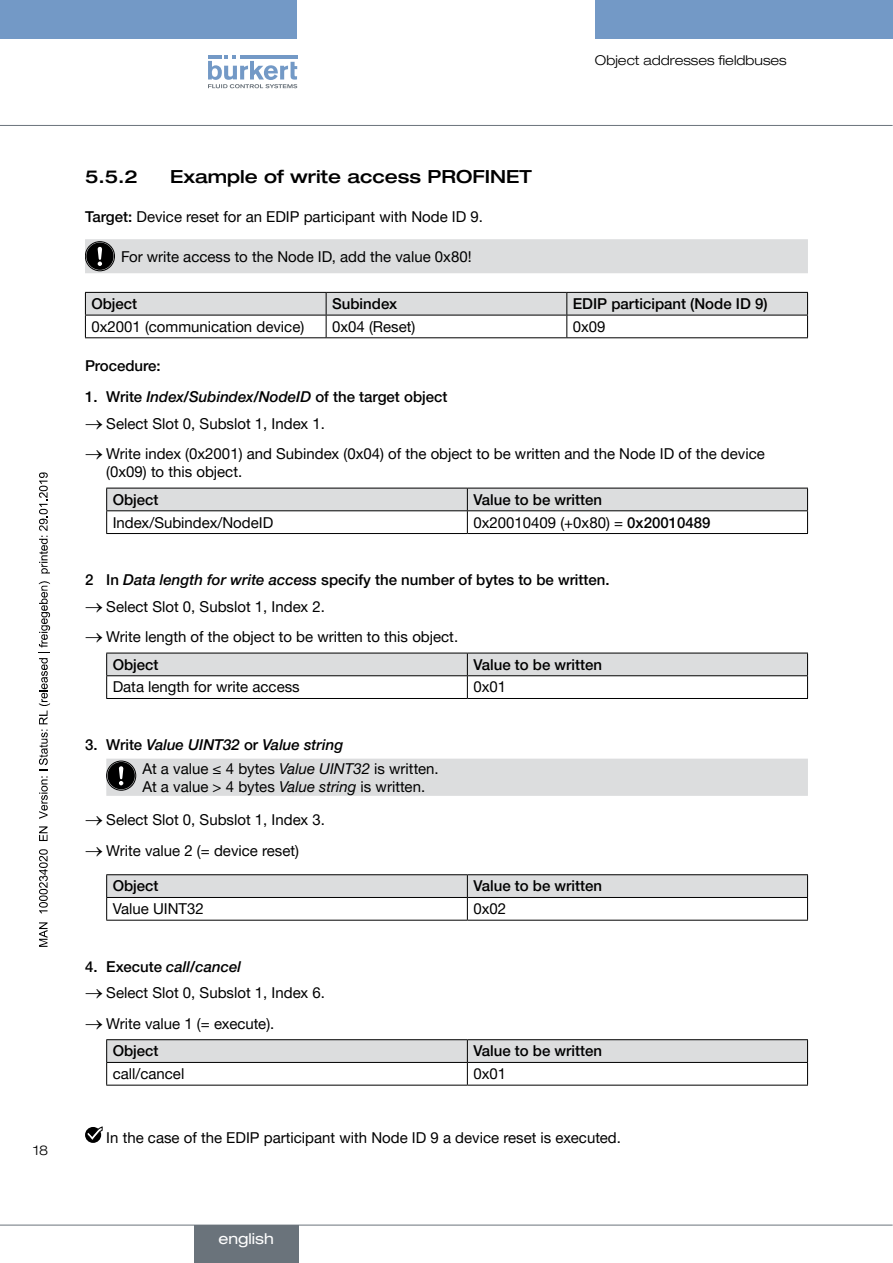
<style>
.page{position:relative;width:893px;height:1263px;background:#fff}
.page>*{position:absolute;margin:0;border:0;box-sizing:border-box;transform-origin:0 0}
.t1{font:500 expanded 18px "Helvetica Neue LTW1 G";color:#000}
.t2{font:15px/27.3px "Helvetica Neue LTW1 G";color:#000}
.t3{font:500 15px "Helvetica Neue LTW1 G";color:#000}
.t4{font:italic 500 15px "Helvetica Neue LTW1 G";color:#000}
.t5{font:expanded 15px "Helvetica Neue LTW1 G";color:#fff}
.t6{font:300 expanded 13.5px "Helvetica Neue LTW1 G";color:#000}
.s1{font-weight:500}
.s2{font-style:italic}
.s3{font-weight:500;font-style:italic}
.s4{font-style:normal}
</style>
<div class="page">
<div style="left:0;top:0;width:297px;height:38px;background:#7399c6"></div>
<div style="left:595px;top:0;width:298px;height:38px;background:#7399c6"></div>
<svg style="left:208px;top:55px;width:89px;height:33px"></svg>
<hr style="left:0;top:125px;width:893px;height:1px;background:#6a737b">
<div style="left:85px;top:239px;width:723px;height:34px;background:#dcddde"></div>
<svg style="left:85px;top:292px;width:723px;height:45px"></svg>
<hr style="left:85px;top:337px;width:241px;height:1px;background:#000">
<hr style="left:326px;top:337px;width:241px;height:1px;background:#000">
<hr style="left:567px;top:337px;width:241px;height:1px;background:#000">
<svg style="left:106px;top:488px;width:702px;height:45px"></svg>
<hr style="left:106px;top:533px;width:361px;height:1px;background:#000">
<hr style="left:467px;top:533px;width:341px;height:1px;background:#000">
<svg style="left:106px;top:653px;width:702px;height:45px"></svg>
<hr style="left:106px;top:698px;width:361px;height:1px;background:#000">
<hr style="left:467px;top:698px;width:341px;height:1px;background:#000">
<div style="left:106px;top:759px;width:702px;height:37px;background:#dcddde"></div>
<hr style="left:106px;top:874px;width:361px;height:1px;background:#000">
<hr style="left:467px;top:874px;width:341px;height:1px;background:#000">
<svg style="left:106px;top:875px;width:702px;height:45px"></svg>
<hr style="left:106px;top:920px;width:361px;height:1px;background:#000">
<hr style="left:467px;top:920px;width:341px;height:1px;background:#000">
<hr style="left:106px;top:1039px;width:361px;height:1px;background:#000">
<hr style="left:467px;top:1039px;width:341px;height:1px;background:#000">
<svg style="left:106px;top:1040px;width:702px;height:45px"></svg>
<hr style="left:106px;top:1085px;width:361px;height:1px;background:#000">
<hr style="left:467px;top:1085px;width:341px;height:1px;background:#000">
<svg style="left:85px;top:1127px;width:16px;height:16px"></svg>
<svg style="left:86px;top:1126px;width:17px;height:15px"></svg>
<hr style="left:0;top:1225px;width:893px;height:1px;background:#6a737b">
<div style="left:194px;top:1225px;width:104px;height:38px;background:#6a737b"></div>
<svg style="left:39px;top:922px;width:9px;height:25px"></svg>
<svg style="left:39px;top:849px;width:9px;height:64px"></svg>
<svg style="left:39px;top:826px;width:9px;height:15px"></svg>
<svg style="left:39px;top:581px;width:11px;height:238px"></svg>
<svg style="left:39px;top:472px;width:11px;height:101px"></svg>
<p class="t6" style="left:595px;top:52px;width:193px">Object addresses fieldbuses</p>
<p class="t6" style="left:33px;top:1142px;width:17px">18</p>
<p class="t1" style="left:85px;top:165px;width:54px">5.5.2</p>
<p class="t1" style="left:170px;top:165px;width:363px">Example of write access PROFIN ET</p>
<p class="t2" style="left:85px;top:203px;width:399px"><span class="s1">Target:</span> Device reset for an EDIP participant with Node ID 9.</p>
<p class="t2" style="left:121px;top:242px;width:352px">For write access to the Node ID, add the value 0x80!</p>
<p class="t3" style="left:91px;top:295px;width:47px">Object</p>
<p class="t3" style="left:332px;top:295px;width:67px">Subindex</p>
<p class="t3" style="left:573px;top:295px;width:196px">EDIP participant (Node ID 9)</p>
<p class="t2" style="left:91px;top:313px;width:214px">0x2001 (communication device)</p>
<p class="t2" style="left:332px;top:313px;width:85px">0x04 (Reset)</p>
<p class="t2" style="left:573px;top:313px;width:34px">0x09</p>
<p class="t3" style="left:85px;top:357px;width:77px">Procedure:</p>
<p class="t3" style="left:85px;top:388px;width:364px">1. Write <span class="s2">Index/Subindex/NodeID</span> of the target object</p>
<p class="t2" style="left:85px;top:410px;width:241px">→ Select Slot 0, Subslot 1, Index 1.</p>
<p class="t2" style="left:106px;top:445px;width:660px;line-height:18px;text-indent:-21px">→ Write index (0x2001) and Subindex (0x04) of the object to be written and the Node ID of the device (0x09) to this object.</p>
<p class="t3" style="left:113px;top:490px;width:47px">Object</p>
<p class="t3" style="left:473px;top:490px;width:130px">Value to be written</p>
<p class="t2" style="left:113px;top:508px;width:162px">Index/Subindex/NodeID</p>
<p class="t2" style="left:473px;top:508px;width:239px">0x20010409 (+0x80) = <span class="s1">0x20010489</span></p>
<p class="t3" style="left:85px;top:571px;width:526px">2 I n <span class="s2">Data length for write access</span> specify the number of bytes to be written.</p>
<p class="t2" style="left:85px;top:593px;width:241px">→ Select Slot 0, Subslot 1, Index 2.</p>
<p class="t2" style="left:113px;top:623px;width:347px;text-indent:-28px">→ Write length of the object to be written to this object.<br><span class="s1">Object</span></p>
<p class="t3" style="left:473px;top:655px;width:130px">Value to be written</p>
<p class="t2" style="left:113px;top:673px;width:189px">Data length for write access</p>
<p class="t2" style="left:473px;top:673px;width:34px">0x01</p>
<p class="t2" style="left:142px;top:733px;width:298px;line-height:23.4px;text-indent:-57px"><span class="s1">3. Write</span> <span class="s3">Value UINT32</span> <span class="s1">or</span> <span class="s3">Value string<br></span>At a value ≤ 4 bytes <span class="s2">Value UINT32</span> is written.</p>
<p class="t2" style="left:142px;top:772px;width:284px">At a value &gt; 4 bytes <span class="s2">Value string</span> is written.</p>
<p class="t2" style="left:85px;top:806px;width:241px">→ Select Slot 0, Subslot 1, Index 3.</p>
<p class="t2" style="left:85px;top:836px;width:215px">→ Write value 2 (= device reset)</p>
<p class="t3" style="left:113px;top:877px;width:47px">Object</p>
<p class="t3" style="left:473px;top:877px;width:130px">Value to be written</p>
<p class="t2" style="left:113px;top:895px;width:93px">Value UINT32</p>
<p class="t2" style="left:473px;top:895px;width:34px">0x02</p>
<p class="t4" style="left:85px;top:957px;width:157px"><span class="s4">4. Execute</span> call/cancel</p>
<p class="t2" style="left:85px;top:979px;width:241px">→ Select Slot 0, Subslot 1, Index 6.</p>
<p class="t2" style="left:113px;top:1010px;width:163px;text-indent:-28px">→ Write value 1 (= execute).<br><span class="s1">Object</span></p>
<p class="t3" style="left:473px;top:1042px;width:130px">Value to be written</p>
<p class="t2" style="left:113px;top:1060px;width:73px">call/cancel</p>
<p class="t2" style="left:473px;top:1060px;width:34px">0x01</p>
<p class="t2" style="left:106px;top:1124px;width:516px">In the case of the EDIP participant with Node ID 9 a device reset is executed.</p>
<p class="t5" style="left:218px;top:1229px;width:57px">english</p>
</div>
